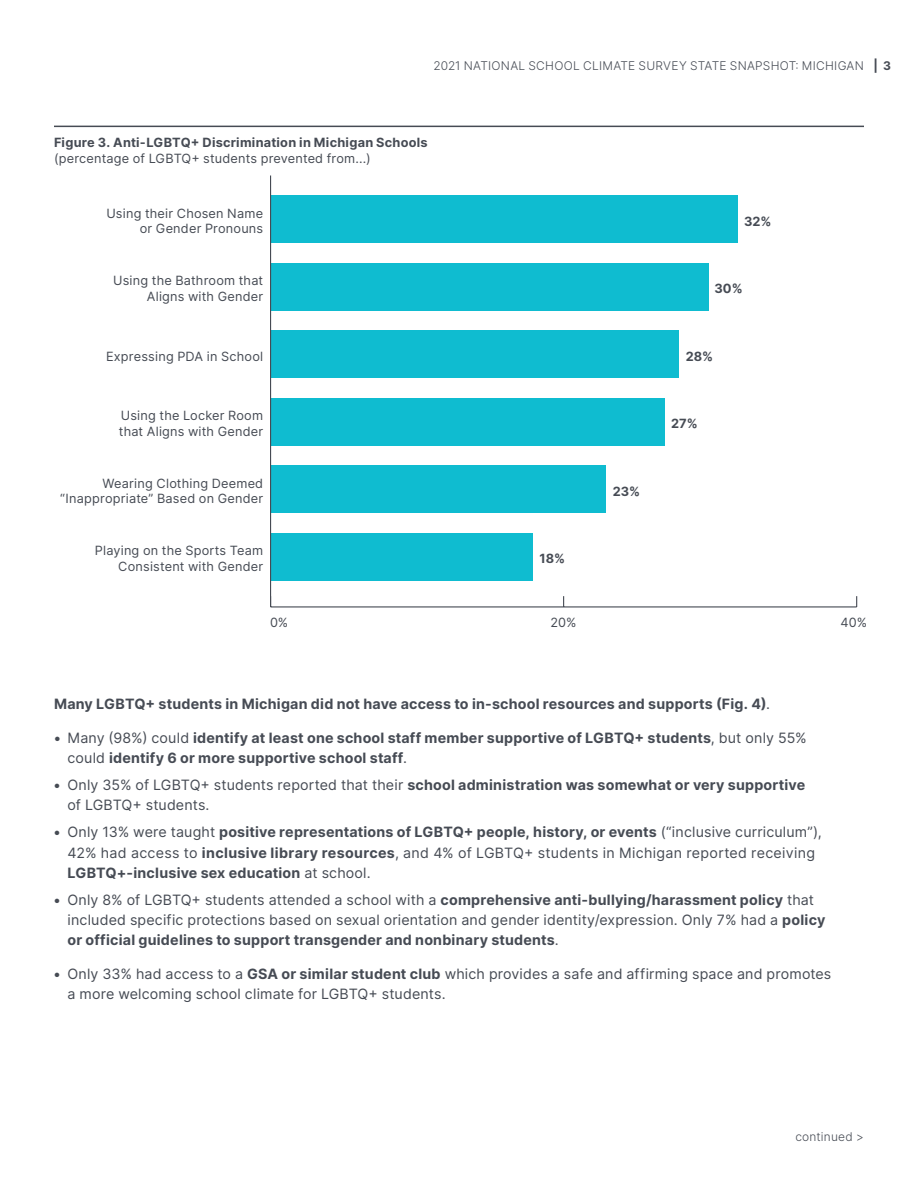
<style>
.page{position:relative;width:918px;height:1188px;background:#fff}
.page>*{position:absolute;margin:0;border:0;box-sizing:border-box;transform-origin:0 0}
.t1{font:14.25px/20.2px "Inter";letter-spacing:.01em;color:#464b54}
.t2{font:700 14.25px/20.2px "Inter";letter-spacing:.015em;color:#464b54}
.t3{font:12.75px/15.3px "Inter";letter-spacing:.015em;color:#464b54;text-align:right}
.t4{font:700 12.75px "Inter";letter-spacing:.02em;color:#464b54}
.t5{font:300 12px "Inter";letter-spacing:.02em;color:#464b54}
.s1{font-weight:700}
.s2{font-weight:400}
</style>
<div class="page">
<div style="left:270px;top:533px;width:263px;height:47px;background:#0fbcd0"></div>
<div style="left:270px;top:466px;width:336px;height:47px;background:#0fbcd0"></div>
<div style="left:270px;top:398px;width:394px;height:48px;background:#0fbcd0"></div>
<div style="left:270px;top:331px;width:409px;height:47px;background:#0fbcd0"></div>
<div style="left:270px;top:263px;width:438px;height:47px;background:#0fbcd0"></div>
<div style="left:270px;top:196px;width:467px;height:47px;background:#0fbcd0"></div>
<hr style="left:54px;top:126px;width:810px;height:1px;background:#464b54">
<hr style="left:271px;top:606px;width:586px;height:2px;background:#464b54">
<hr style="left:270px;top:176px;width:1px;height:431px;background:#464b54">
<p class="t5" style="left:434px;top:57px;width:459px">2021 NATIONAL SCHOOL CLIMATE SURVEY STATE SNAPSHOT: MICHIGAN <span class="s1">| 3</span></p>
<p class="t4" style="left:54px;top:133px;width:375px">Figure 3. Anti-LGBTQ+ Discrimination in Michigan Schools</p>
<p class="t3" style="left:54px;top:150px;width:318px">(percentage of LGBTQ+ students prevented from...)</p>
<p class="t3" style="left:106px;top:205px;width:158px">Using their Chosen Name or Gender Pronouns</p>
<p class="t4" style="left:744px;top:212px;width:29px">32%</p>
<p class="t3" style="left:113px;top:273px;width:152px">Using the Bathroom that<br>Aligns with Gender</p>
<p class="t3" style="left:106px;top:348px;width:159px">Expressing PDA in School</p>
<p class="t3" style="left:119px;top:408px;width:146px;text-align:left">Using the Locker Room that Aligns with Gender</p>
<p class="t3" style="left:60px;top:475px;width:205px">Wearing Clothing Deemed “Inappropriate” Based on Gender</p>
<p class="t3" style="left:95px;top:543px;width:170px">Playing on the Sports Team<br>Consistent with Gender</p>
<p class="t4" style="left:540px;top:549px;width:27px">18%</p>
<p class="t4" style="left:613px;top:482px;width:29px">23%</p>
<p class="t4" style="left:714px;top:279px;width:30px">30%</p>
<p class="t4" style="left:686px;top:347px;width:29px">28%</p>
<p class="t4" style="left:671px;top:414px;width:28px">27%</p>
<p class="t3" style="left:270px;top:614px;width:20px">0%</p>
<p class="t3" style="left:551px;top:614px;width:28px">20%</p>
<p class="t3" style="left:841px;top:614px;width:28px">40%</p>
<p class="t2" style="left:54px;top:693px;width:718px">Many LGBTQ+ students in Michigan did not have access to in-school resources and supports (Fig. 4)<span class="s2">.</span></p>
<p class="t2" style="left:67px;top:727px;width:741px;text-indent:-13px">• <span class="s2">Many (98%) could</span> identify at least one school staff member supportive of LGBTQ+ students<span class="s2">, but only 55% could</span> identify 6 or more supportive school staff<span class="s2">.</span></p>
<p class="t1" style="left:67px;top:774px;width:739px;text-indent:-13px"><span class="s1">•</span> Only 35% of LGBTQ+ students reported that their <span class="s1">school administration was somewhat or very supportive </span>of LGBTQ+ students.</p>
<p class="t1" style="left:67px;top:822px;width:756px;text-indent:-13px"><span class="s1">•</span> Only 13% were taught <span class="s1">positive representations of LGBTQ+ people, history, or events</span> (“inclusive curriculum”),<br>42% had access to <span class="s1">inclusive library resources</span>, and 4% of LGBTQ+ students in Michigan reported receiving<br><span class="s1">LGBTQ+-inclusive sex education</span> at school.</p>
<p class="t1" style="left:67px;top:889px;width:759px;text-indent:-13px"><span class="s1">•</span> Only 8% of LGBTQ+ students attended a school with a <span class="s1">comprehensive anti-bullying/harassment policy</span> that included specific protections based on sexual orientation and gender identity/expression. Only 7% had a <span class="s1">policy or official guidelines to support transgender and nonbinary students</span>.</p>
<p class="t1" style="left:67px;top:963px;width:765px;text-indent:-13px"><span class="s1">•</span> Only 33% had access to a <span class="s1">GSA or similar student club</span> which provides a safe and affirming space and promotes a more welcoming school climate for LGBTQ+ students.</p>
<p class="t5" style="left:795px;top:1128px;width:70px">continued &gt;</p>
</div>
